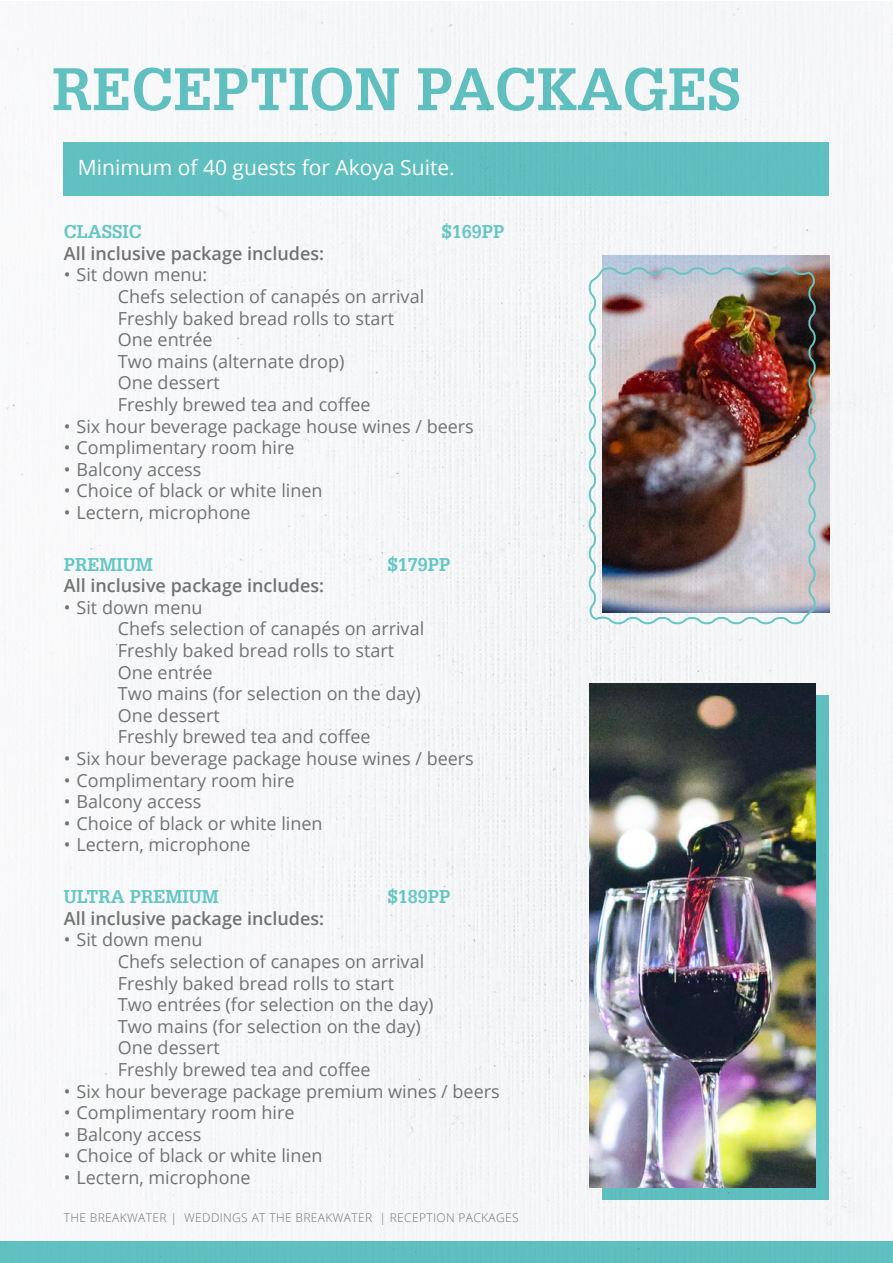
<style>
.page{position:relative;width:893px;height:1263px;background:#fff}
.page>*{position:absolute;margin:0;border:0;box-sizing:border-box;transform-origin:0 0}
.t1{font:700 58.5px "Glypha 65";color:#64c6c5}
.t2{font:21px "Open Sans";color:#fff}
.t3{font:18px/21.6px "Open Sans";color:#717373}
.t4{font:600 18px "Open Sans";color:#717373}
.t5{font:700 18px "Glypha 65";color:#64c6c5}
.t6{font:300 12px "Open Sans";letter-spacing:.03em;color:#717373}
</style>
<div class="page">
<div style="left:0;top:1px;width:893px;height:1241px;background:#f6f7f8"></div>
<div style="left:0;top:1242px;width:893px;height:21px;background:#60bfc0"></div>
<div style="left:64px;top:142px;width:765px;height:54px;background:#60bfc0"></div>
<img style="left:602px;top:255px;width:227px;height:357px">
<img style="left:586px;top:265px;width:232px;height:362px">
<div style="left:602px;top:695px;width:227px;height:504px;background:#5fbfbf"></div>
<img style="left:589px;top:684px;width:227px;height:504px">
<h1 class="t1" style="left:52px;top:53px;width:690px">RECEPTION PACKAGES</h1>
<p class="t2" style="left:78px;top:153px;width:378px">Minimum of 40 guests for Akoya Suite.</p>
<p class="t5" style="left:64px;top:221px;width:79px">CLASSIC</p>
<p class="t5" style="left:442px;top:221px;width:64px">$169PP</p>
<p class="t4" style="left:64px;top:241px;width:262px">All inclusive package includes:</p>
<p class="t3" style="left:118px;top:264px;width:308px;text-indent:-54px">• Sit down menu:<br>Chefs selection of canapés on arrival<br>Freshly baked bread rolls to start<br>One entrée<br>Two mains (alternate drop)<br>One dessert<br>Freshly brewed tea and coffee</p>
<p class="t3" style="left:64px;top:415px;width:412px">• Six hour beverage package house wines / beers</p>
<p class="t3" style="left:64px;top:436px;width:232px">• Complimentary room hire</p>
<p class="t3" style="left:64px;top:458px;width:139px">• Balcony access</p>
<p class="t3" style="left:64px;top:480px;width:260px">• Choice of black or white linen</p>
<p class="t3" style="left:64px;top:501px;width:188px">• Lectern, microphone</p>
<p class="t5" style="left:64px;top:553px;width:90px">PREMIUM</p>
<p class="t5" style="left:388px;top:553px;width:64px">$179PP</p>
<p class="t4" style="left:64px;top:573px;width:262px">All inclusive package includes:</p>
<p class="t3" style="left:118px;top:596px;width:308px;text-indent:-54px">• Sit down menu<br>Chefs selection of canapés on arrival<br>Freshly baked bread rolls to start<br>One entrée<br>Two mains (for selection on the day)<br>One dessert<br>Freshly brewed tea and coffee</p>
<p class="t3" style="left:64px;top:747px;width:412px">• Six hour beverage package house wines / beers</p>
<p class="t3" style="left:64px;top:769px;width:232px">• Complimentary room hire</p>
<p class="t3" style="left:64px;top:790px;width:139px">• Balcony access</p>
<p class="t3" style="left:64px;top:812px;width:260px">• Choice of black or white linen</p>
<p class="t3" style="left:64px;top:834px;width:188px">• Lectern, microphone</p>
<p class="t5" style="left:64px;top:885px;width:156px">ULTRA PREMIUM</p>
<p class="t5" style="left:388px;top:885px;width:64px">$189PP</p>
<p class="t4" style="left:64px;top:906px;width:262px">All inclusive package includes:</p>
<p class="t3" style="left:118px;top:928px;width:317px;text-indent:-54px">• Sit down menu<br>Chefs selection of canapes on arrival<br>Freshly baked bread rolls to start<br>Two entrées (for selection on the day)<br>Two mains (for selection on the day)<br>One dessert<br>Freshly brewed tea and coffee</p>
<p class="t3" style="left:64px;top:1080px;width:437px">• Six hour beverage package premium wines / beers</p>
<p class="t3" style="left:64px;top:1101px;width:232px">• Complimentary room hire</p>
<p class="t3" style="left:64px;top:1123px;width:139px">• Balcony access</p>
<p class="t3" style="left:64px;top:1144px;width:260px">• Choice of black or white linen</p>
<p class="t3" style="left:64px;top:1166px;width:188px">• Lectern, microphone</p>
<p class="t6" style="left:64px;top:1210px;width:456px">THE BREAKWATER | WEDDINGS AT THE BREAKWATER | RECEPTION PACKAGES</p>
</div>
